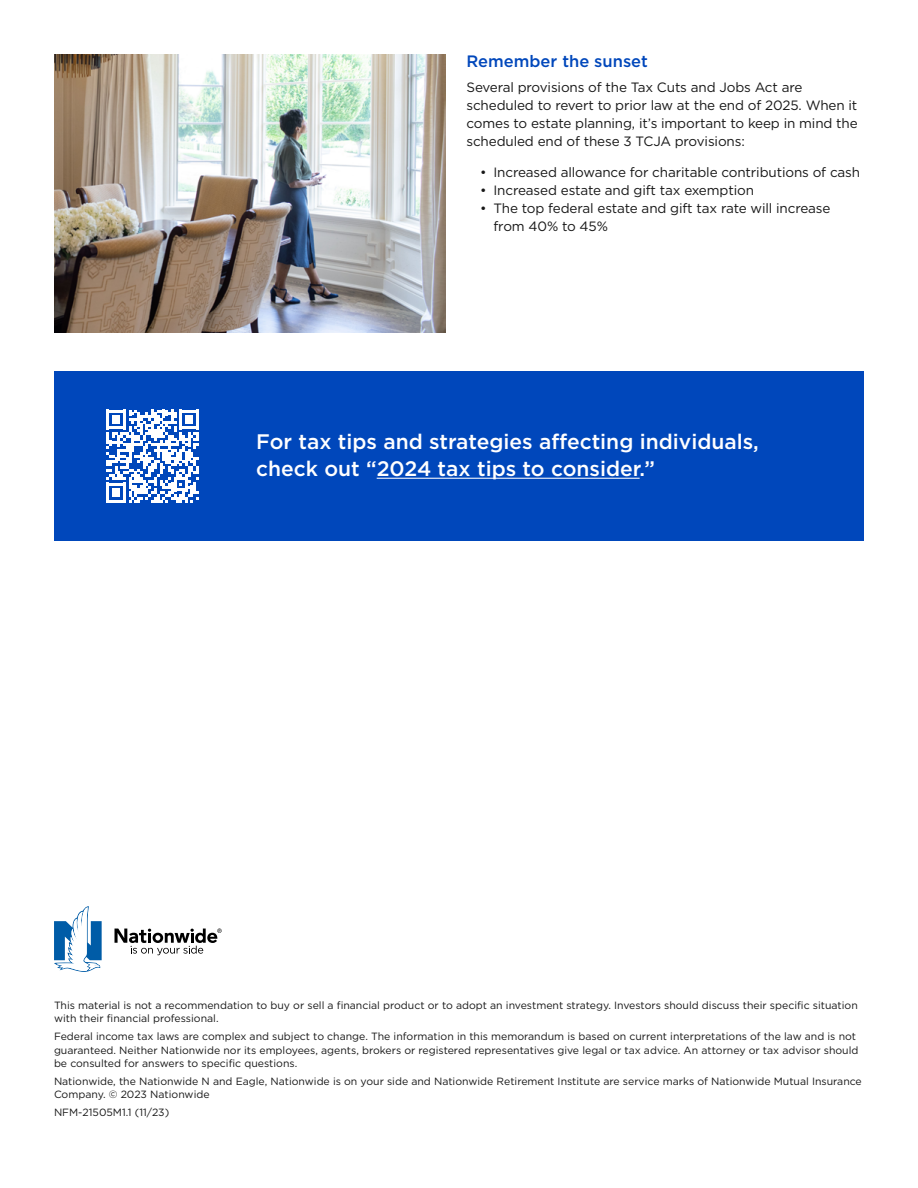
<style>
.page{position:relative;width:918px;height:1188px;background:#fff}
.page>*{position:absolute;margin:0;border:0;box-sizing:border-box;transform-origin:0 0}
.CTA{font:500 21px/27px "Gotham";color:#fff}
.t1{font:500 16.5px "Gotham";color:#0047bb}
.Body{font:13.5px/18px "Gotham";letter-spacing:-.01em;color:#171717}
.Bullets{font:13.5px/18px "Gotham";letter-spacing:-.01em;color:#171717}
.Disclosure{font:10.5px/13.5px "Gotham";color:#171717}
</style>
<div class="page">
<svg style="left:54px;top:906px;width:48px;height:66px"></svg>
<svg style="left:115px;top:929px;width:107px;height:26px"></svg>
<div style="left:54px;top:372px;width:810px;height:169px;background:#0047bb"></div>
<svg style="left:106px;top:410px;width:93px;height:92px"></svg>
<img style="left:54px;top:54px;width:392px;height:279px">
<hr style="left:377px;top:478px;width:263px;height:1px;background:#fff">
<h3 class="t1" style="left:466px;top:51px;width:183px">Remember the sunset</h3>
<p class="Body" style="left:466px;top:78px;width:393px">Several provisions of the Tax Cuts and Jobs Act are scheduled to revert to prior law at the end of 2025. When it comes to estate planning, it’s important to keep in mind the scheduled end of these 3 TCJA provisions:</p>
<p class="Bullets" style="left:480px;top:163px;width:382px">• Increased allowance for charitable contributions of cash</p>
<p class="Bullets" style="left:480px;top:181px;width:275px">• Increased estate and gift tax exemption</p>
<p class="Bullets" style="left:494px;top:199px;width:339px;text-indent:-14px">• The top federal estate and gift tax rate will increase from 40% to 45%</p>
<p class="CTA" style="left:256px;top:428px;width:504px">For tax tips and strategies affecting individuals, check out “2024 tax tips to consider.”</p>
<p class="Disclosure" style="left:54px;top:998px;width:805px">This material is not a recommendation to buy or sell a financial product or to adopt an investment strategy. Investors should discuss their specific situation with their financial professional.</p>
<p class="Disclosure" style="left:54px;top:1029px;width:806px">Federal income tax laws are complex and subject to change. The information in this memorandum is based on current interpretations of the law and is not guaranteed. Neither Nationwide nor its employees, agents, brokers or registered representatives give legal or tax advice. An attorney or tax advisor should be consulted for answers to specific questions.</p>
<p class="Disclosure" style="left:54px;top:1074px;width:809px">Nationwide, the Nationwide N and Eagle, Nationwide is on your side and Nationwide Retirement Institute are service marks of Nationwide Mutual Insurance<br>Company. © 2023 Nationwide</p>
<p class="Disclosure" style="left:54px;top:1105px;width:117px">NFM-21505M1.1 (11/23)</p>
</div>
